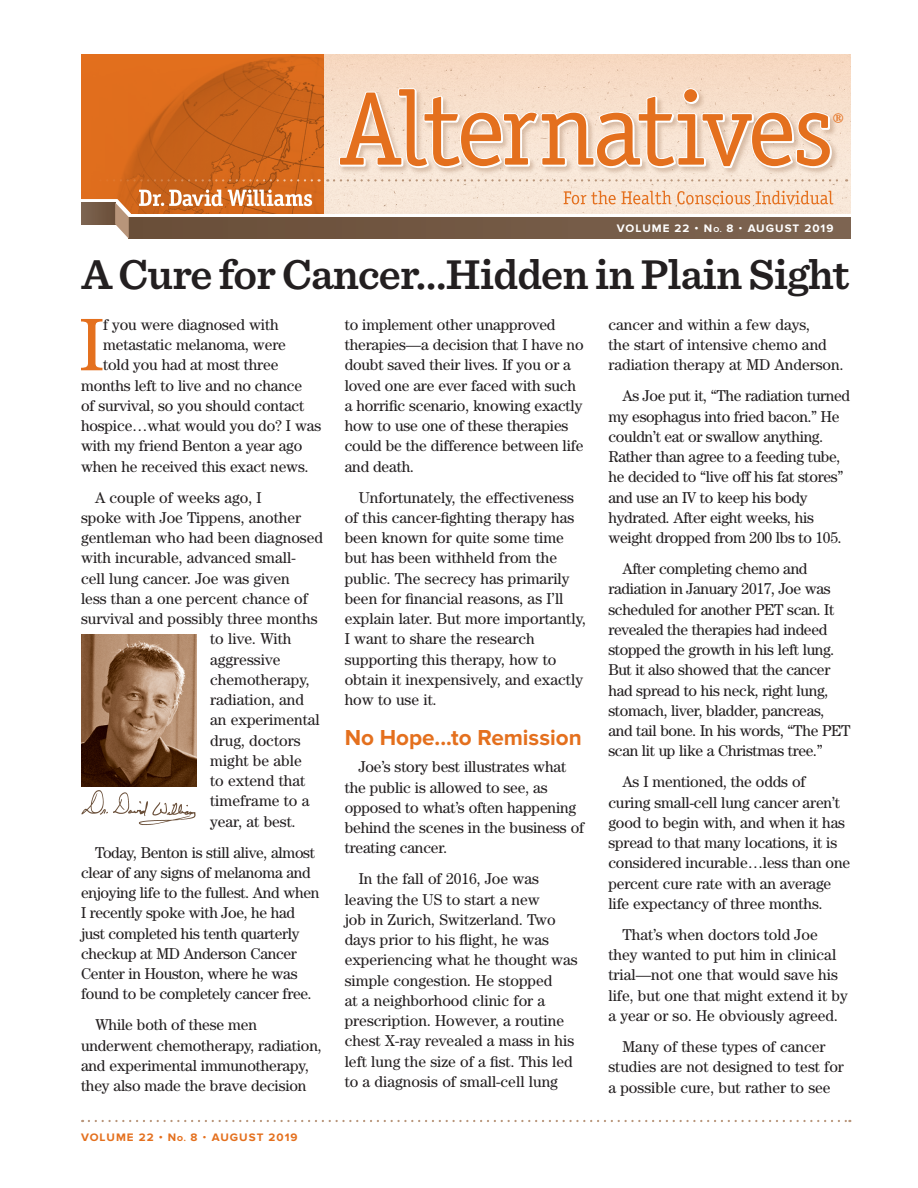
<style>
.page{position:relative;width:918px;height:1188px;background:#fff}
.page>*{position:absolute;margin:0;border:0;box-sizing:border-box;transform-origin:0 0}
.Alt_Body_Dropcap{font:74.55px "Century Std";color:#e4701e}
.Alt_Story_Head{font:600 43.5px "Sentinel";letter-spacing:-.02em;color:#231f20}
.Alt_Subhead{font:700 22.5px "Proxima Nova";color:#e4701e}
.t1{font:21px "Officina Serif Std";color:#e4701e}
.Alt_Body{font:15.75px/20.2px "Century Std";letter-spacing:-.01em;color:#231f20}
.Alt_Body_Dropcap-2{font:15.75px "Century Std";letter-spacing:-.01em;color:#231f20}
.t2{font:700 11.25px "Proxima Nova";letter-spacing:.09em;color:#e4701e}
.t3{font:700 11.25px "Proxima Nova";letter-spacing:.09em;color:#fff}
.s1{font-size:7.5px}
.s2{font-weight:400}
.s3{font-family:"Proxima Nova Extrabld";font-weight:400;font-size:7.5px}
</style>
<div class="page">
<svg style="left:89px;top:1120px;width:761px;height:2px"></svg>
<img style="left:328px;top:54px;width:522px;height:159px">
<div style="left:129px;top:217px;width:721px;height:22px;background:#765c48"></div>
<svg style="left:334px;top:179px;width:513px;height:3px;background:#ebd7c6"></svg>
<svg style="left:81px;top:54px;width:247px;height:185px;background:#c86e2e"></svg>
<svg style="left:564px;top:191px;width:269px;height:13px;background:#f1c6a5"></svg>
<div style="left:339px;top:88px;width:501px;height:88px;background:#b8957a;opacity:.5"></div>
<svg style="left:338px;top:87px;width:495px;height:82px;background:#eebf9c"></svg>
<img style="left:81px;top:790px;width:115px;height:35px">
<img style="left:81px;top:634px;width:116px;height:153px">
<p class="t1" style="left:832px;top:109px;width:13px">®</p>
<p class="t3" style="left:617px;top:222px;width:218px">VOLUME 22 • N<span class="s1">O.</span> 8 <span class="s2">•</span> AUGUST 2019</p>
<p class="Alt_Story_Head" style="left:82px;top:241px;width:769px">A Cure for Cancer…Hidden in Plain Sight</p>
<p class="Alt_Body" style="left:608px;top:314px;width:237px">cancer and within a few days,<br>the start of intensive chemo and radiation therapy at MD Anderson.</p>
<p class="Alt_Body" style="left:608px;top:386px;width:243px;text-indent:14px">As Joe put it, “The radiation turned my esophagus into fried bacon.” He couldn’t eat or swallow anything.<br>Rather than agree to a feeding tube, he decided to “live off his fat stores” and use an IV to keep his body hydrated. After eight weeks, his weight dropped from 200 lbs to 105.</p>
<p class="Alt_Body" style="left:608px;top:558px;width:244px;text-indent:14px">After completing chemo and radiation in January 2017, Joe was scheduled for another PET scan. It revealed the therapies had indeed stopped the growth in his left lung.<br>But it also showed that the cancer had spread to his neck, right lung, stomach, liver, bladder, pancreas, and tail bone. In his words, “The PET scan lit up like a Christmas tree.”</p>
<p class="Alt_Body" style="left:608px;top:772px;width:243px;text-indent:14px">As I mentioned, the odds of curing small-cell lung cancer aren’t good to begin with, and when it has spread to that many locations, it is considered incurable…less than one percent cure rate with an average life expectancy of three months.</p>
<p class="Alt_Body" style="left:608px;top:924px;width:241px;text-indent:14px">That’s when doctors told Joe they wanted to put him in clinical trial—not one that would save his life, but one that might extend it by a year or so. He obviously agreed.</p>
<p class="Alt_Body" style="left:608px;top:1036px;width:237px;text-indent:14px">Many of these types of cancer studies are not designed to test for a possible cure, but rather to see</p>
<p class="Alt_Body_Dropcap" style="left:80px;top:301px;width:26px">I</p>
<p class="Alt_Body_Dropcap-2" style="left:103px;top:315px;width:177px">f you were diagnosed with</p>
<p class="Alt_Body" style="left:345px;top:314px;width:240px">to implement other unapproved therapies—a decision that I have no doubt saved their lives. If you or a loved one are ever faced with such a horrific scenario, knowing exactly how to use one of these therapies could be the difference between life and death.</p>
<p class="Alt_Body" style="left:345px;top:487px;width:243px;text-indent:14px">Unfortunately, the effectiveness of this cancer-fighting therapy has been known for quite some time but has been withheld from the public. The secrecy has primarily been for financial reasons, as I’ll explain later. But more importantly,<br>I want to share the research supporting this therapy, how to obtain it inexpensively, and exactly how to use it.</p>
<p class="Alt_Subhead" style="left:345px;top:725px;width:239px">No Hope...to Remission</p>
<p class="Alt_Body" style="left:345px;top:757px;width:241px;text-indent:14px">Joe’s story best illustrates what the public is allowed to see, as opposed to what’s often happening behind the scenes in the business of treating cancer.</p>
<p class="Alt_Body" style="left:345px;top:869px;width:235px;text-indent:14px">In the fall of 2016, Joe was leaving the US to start a new<br>job in Zurich, Switzerland. Two days prior to his flight, he was experiencing what he thought was simple congestion. He stopped<br>at a neighborhood clinic for a prescription. However, a routine chest X-ray revealed a mass in his left lung the size of a fist. This led to a diagnosis of small-cell lung</p>
<p class="Alt_Body_Dropcap-2" style="left:103px;top:335px;width:184px">metastatic melanoma, were</p>
<p class="Alt_Body_Dropcap-2" style="left:103px;top:356px;width:177px">told you had at most three</p>
<p class="Alt_Body_Dropcap-2" style="left:81px;top:376px;width:223px">months left to live and no chance</p>
<p class="Alt_Body_Dropcap-2" style="left:81px;top:396px;width:225px">of survival, so you should contact</p>
<p class="Alt_Body_Dropcap-2" style="left:81px;top:416px;width:242px">hospice…what would you do? I was</p>
<p class="Alt_Body_Dropcap-2" style="left:81px;top:437px;width:223px">with my friend Benton a year ago</p>
<p class="Alt_Body_Dropcap-2" style="left:81px;top:457px;width:229px">when he received this exact news.</p>
<p class="Alt_Body" style="left:95px;top:487px;width:168px">A couple of weeks ago, I</p>
<p class="Alt_Body" style="left:81px;top:507px;width:222px">spoke with Joe Tippens, another</p>
<p class="Alt_Body" style="left:81px;top:527px;width:244px">gentleman who had been diagnosed</p>
<p class="Alt_Body" style="left:81px;top:548px;width:216px">with incurable, advanced small-</p>
<p class="Alt_Body" style="left:81px;top:568px;width:210px">cell lung cancer. Joe was given</p>
<p class="Alt_Body" style="left:81px;top:588px;width:229px">less than a one percent chance of</p>
<p class="Alt_Body" style="left:81px;top:608px;width:238px">survival and possibly three months</p>
<p class="Alt_Body" style="left:210px;top:629px;width:83px">to live. With</p>
<p class="Alt_Body" style="left:210px;top:649px;width:72px">aggressive</p>
<p class="Alt_Body" style="left:210px;top:669px;width:101px">chemotherapy,</p>
<p class="Alt_Body" style="left:210px;top:689px;width:95px">radiation, and</p>
<p class="Alt_Body" style="left:210px;top:710px;width:111px">an experimental</p>
<p class="Alt_Body" style="left:210px;top:730px;width:92px">drug, doctors</p>
<p class="Alt_Body" style="left:210px;top:750px;width:93px">might be able</p>
<p class="Alt_Body" style="left:210px;top:770px;width:97px">to extend that</p>
<p class="Alt_Body" style="left:210px;top:791px;width:101px">timeframe to a</p>
<p class="Alt_Body" style="left:210px;top:811px;width:87px">year, at best.</p>
<p class="Alt_Body" style="left:81px;top:842px;width:240px;text-indent:14px">Today, Benton is still alive, almost clear of any signs of melanoma and enjoying life to the fullest. And when I recently spoke with Joe, he had just completed his tenth quarterly checkup at MD Anderson Cancer Center in Houston, where he was found to be completely cancer free.</p>
<p class="Alt_Body" style="left:81px;top:1015px;width:242px;text-indent:14px">While both of these men underwent chemotherapy, radiation, and experimental immunotherapy, they also made the brave decision</p>
<p class="t2" style="left:81px;top:1131px;width:218px">VOLUME 22 • N<span class="s3">O.</span> 8 <span class="s2">•</span> AUGUST 2019</p>
</div>
